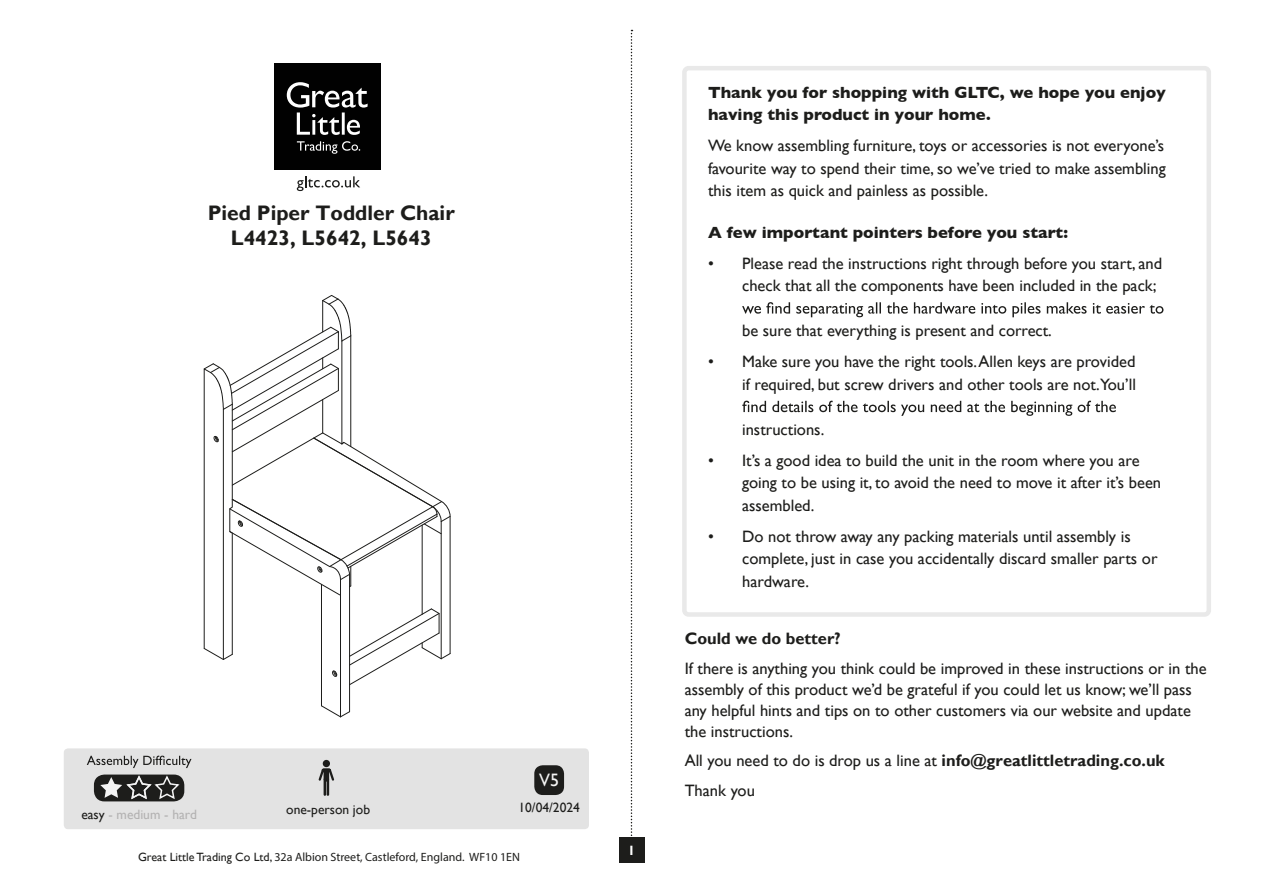
<style>
.page{position:relative;width:1263px;height:893px;background:#fff}
.page>*{position:absolute;margin:0;border:0;box-sizing:border-box;transform-origin:0 0}
.t1{font:700 21px/25.2px "Gill Sans";color:#1d1d1b;text-align:center}
.t2{font:18px "Gill Sans";color:#f4f4f4}
.t3{font:16.5px/22.5px "Gill Sans";color:#1d1d1b}
.t4{font:16.5px/21px "Gill Sans";color:#1d1d1b}
.t5{font:700 16.5px/22.5px "Gill Sans";color:#1d1d1b}
.t6{font:700 16.5px "Gill Sans";color:#1d1d1b}
.t7{font:13.5px "Gill Sans";color:#1d1d1b}
.t8{font:13.5px "Gill Sans";color:#b3b2b2}
.t9{font:700 13.5px "Gill Sans";color:#fff}
.t10{font:12px "Myriad Pro";color:#1d1d1b}
.s1{color:#1d1d1b}
.s2{font-family:"Gill Sans"}
.s3{font-weight:700}
</style>
<div class="page">
<svg style="left:631px;top:30px;width:1px;height:808px"></svg>
<div style="left:619px;top:838px;width:25px;height:25px;background:#1d1d1b"></div>
<div style="left:64px;top:748px;width:525px;height:81px;background:#e3e3e3;border-radius:4px"></div>
<div style="left:534px;top:765px;width:30px;height:30px;background:#1d1d1b;border-radius:9px"></div>
<div style="left:94px;top:774px;width:90px;height:27px;background:#1d1d1b;border-radius:10px"></div>
<svg style="left:87px;top:756px;width:105px;height:12px"></svg>
<div style="left:323px;top:760px;width:7px;height:7px;background:#1d1d1b;border-radius:50%"></div>
<svg style="left:318px;top:768px;width:16px;height:28px"></svg>
<svg style="left:100px;top:774px;width:81px;height:27px"></svg>
<div style="left:274px;top:64px;width:106px;height:106px;background:#010101"></div>
<svg style="left:287px;top:82px;width:81px;height:53px"></svg>
<svg style="left:297px;top:141px;width:63px;height:13px"></svg>
<svg style="left:297px;top:176px;width:63px;height:15px"></svg>
<svg style="left:204px;top:295px;width:247px;height:422px"></svg>
<svg style="left:742px;top:302px;width:421px;height:15px"></svg>
<svg style="left:742px;top:401px;width:374px;height:15px"></svg>
<div style="left:682px;top:66px;width:529px;height:551px;border:4px solid #e9e9e9;border-radius:4px"></div>
<p class="t1" style="left:208px;top:200px;width:248px">Pied Piper Toddler Chair<br>L4423, L5642, L5643</p>
<p class="t2" style="left:539px;top:769px;width:21px">V5</p>
<p class="t7" style="left:518px;top:799px;width:63px">10/04/2024</p>
<p class="t8" style="left:81px;top:807px;width:117px"><span class="s1">easy</span> - medium - hard</p>
<p class="t7" style="left:286px;top:802px;width:85px">one-person job</p>
<p class="t10" style="left:138px;top:849px;width:383px"><span class="s2">Great Little Trading Co Ltd,</span> 32a Albion Street, Castleford, England. WF10 1EN</p>
<p class="t9" style="left:628px;top:842px;width:9px">1</p>
<p class="t5" style="left:708px;top:80px;width:459px">Thank you for shopping with GLTC, we hope you enjoy having this product in your home.</p>
<p class="t3" style="left:708px;top:134px;width:459px;text-align:justify">We know assembling furniture, toys or accessories is not everyone’s favourite way to spend their time, so we’ve tried to make assembling this item as quick and painless as possible.</p>
<p class="t5" style="left:708px;top:220px;width:361px">A few important pointers before you start:</p>
<p class="t3" style="left:742px;top:252px;width:422px;text-indent:-34px">• Please read the instructions right through before you start, and check that all the components have been included in the pack;</p>
<p class="t3" style="left:742px;top:319px;width:311px">be sure that everything is present and correct.</p>
<p class="t3" style="left:708px;top:350px;width:429px;text-align:right">• Make sure you have the right tools.Allen keys are provided if required, but screw drivers and other tools are not.You’ll</p>
<p class="t3" style="left:742px;top:418px;width:84px">instructions.</p>
<p class="t3" style="left:742px;top:449px;width:420px;text-indent:-34px">• It’s a good idea to build the unit in the room where you are going to be using it, to avoid the need to move it after it’s been assembled.</p>
<p class="t3" style="left:742px;top:525px;width:417px;text-indent:-34px">• Do not throw away any packing materials until assembly is complete, just in case you accidentally discard smaller parts or hardware.</p>
<p class="t6" style="left:685px;top:629px;width:157px">Could we do better?</p>
<p class="t4" style="left:685px;top:658px;width:523px">If there is anything you think could be improved in these instructions or in the assembly of this product we’d be grateful if you could let us know; we’ll pass any helpful hints and tips on to other customers via our website and update the instructions.</p>
<p class="t4" style="left:685px;top:746px;width:482px;line-height:29.5px">All you need to do is drop us a line at <span class="s3">info@greatlittletrading.co.uk<br></span>Thank you</p>
</div>
